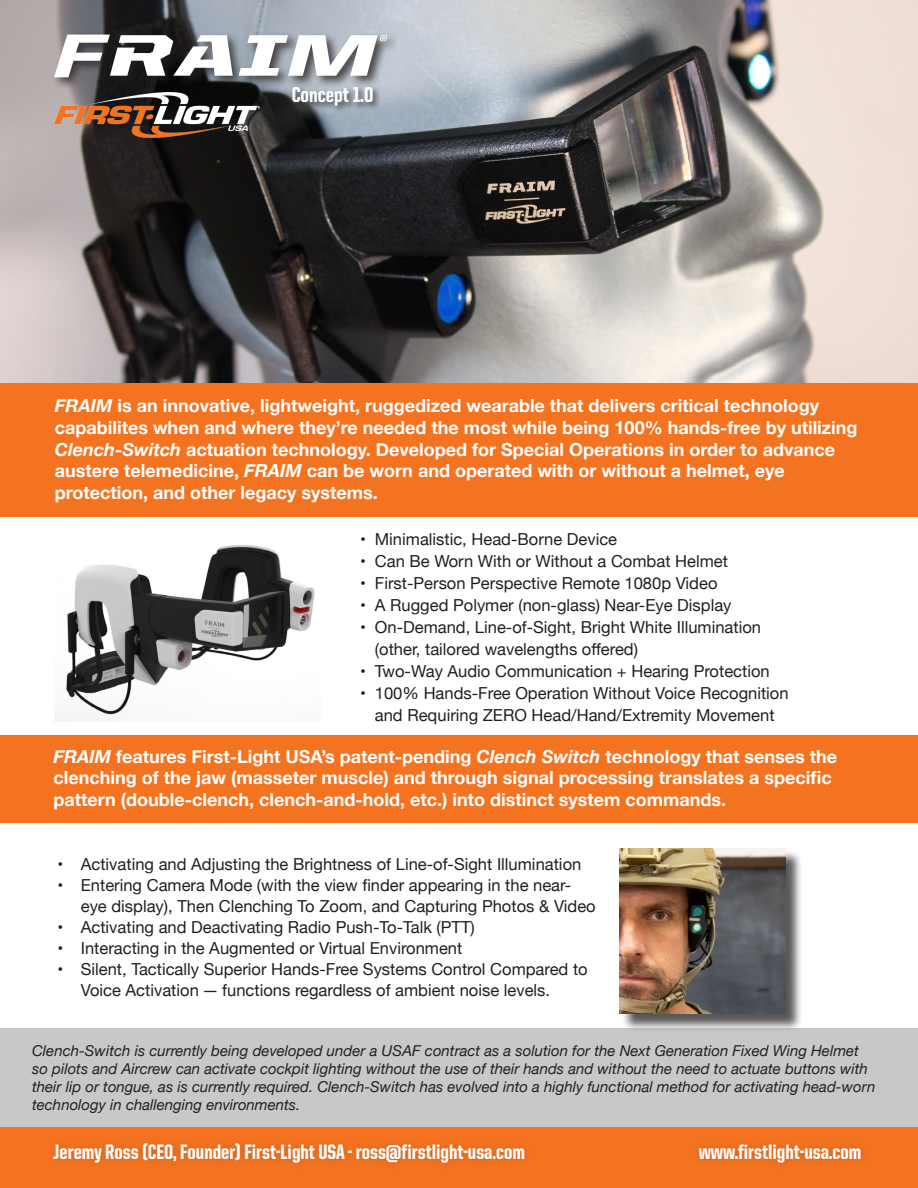
<style>
.page{position:relative;width:918px;height:1188px;background:#fff}
.page>*{position:absolute;margin:0;border:0;box-sizing:border-box;transform-origin:0 0}
.t1{font:800 21.6px "United Sans Cond";color:#fff}
.t2{font:800 21px "United Sans Cond";color:#fff}
.t3{font:700 18px/21.6px "Helvetica Neue";color:#fff}
.t4{font:16.5px/22px "Helvetica Neue";color:#231f20}
.t5{font:italic 15px/18px "Helvetica Neue";color:#231f20}
.s1{font-style:italic}
</style>
<div class="page">
<div style="left:0;top:383px;width:918px;height:133px;background:#f47321"></div>
<img style="left:0;top:0;width:918px;height:383px">
<div style="left:0;top:1029px;width:918px;height:99px;background:#c8c8c9"></div>
<div style="left:0;top:1128px;width:918px;height:60px;background:#f47321"></div>
<div style="left:46px;top:1136px;width:487px;height:35px;background:#231f20;opacity:.2"></div>
<div style="left:52px;top:31px;width:347px;height:59px;background:#231f20;opacity:.75"></div>
<svg style="left:239px;top:35px;width:148px;height:41px"></svg>
<svg style="left:54px;top:35px;width:179px;height:42px"></svg>
<div style="left:0;top:736px;width:918px;height:87px;background:#f47321"></div>
<div style="left:621px;top:850px;width:182px;height:181px;background:#231f20;opacity:.75"></div>
<img style="left:620px;top:849px;width:165px;height:165px">
<div style="left:290px;top:85px;width:92px;height:29px;background:#231f20;opacity:.75"></div>
<img style="left:55px;top:93px;width:204px;height:44px">
<div style="left:692px;top:1137px;width:177px;height:34px;background:#231f20;opacity:.2"></div>
<img style="left:55px;top:545px;width:260px;height:176px">
<p class="t1" style="left:292px;top:83px;width:83px">Concept 1.0</p>
<p class="t3" style="left:55px;top:396px;width:804px"><span class="s1">FRAIM</span> is an innovative, lightweight, ruggedized wearable that delivers critical technology capabilites when and where they’re needed the most while being 100% hands-free by utilizing <span class="s1">Clench-Switch</span> actuation technology. Developed for Special Operations in order to advance austere telemedicine, <span class="s1">FRAIM</span> can be worn and operated with or without a helmet, eye protection, and other legacy systems.</p>
<p class="t4" style="left:360px;top:529px;width:259px">• Minimalistic, Head-Borne Device</p>
<p class="t4" style="left:360px;top:551px;width:369px">• Can Be Worn With or Without a Combat Helmet</p>
<p class="t4" style="left:360px;top:573px;width:359px">• First-Person Perspective Remote 1080p Video</p>
<p class="t4" style="left:360px;top:595px;width:373px">• A Rugged Polymer (non-glass) Near-Eye Display</p>
<p class="t4" style="left:375px;top:617px;width:388px;text-indent:-15px">• On-Demand, Line-of-Sight, Bright White Illumination (other, tailored wavelengths offered)</p>
<p class="t4" style="left:360px;top:661px;width:411px">• Two-Way Audio Communication + Hearing Protection</p>
<p class="t4" style="left:360px;top:683px;width:430px;text-align:center">• 100% Hands-Free Operation Without Voice Recognition and Requiring ZERO Head/Hand/Extremity Movement</p>
<p class="t3" style="left:54px;top:746px;width:785px"><span class="s1">FRAIM</span> features First-Light USA’s patent-pending <span class="s1">Clench Switch</span> technology that senses the clenching of the jaw (masseter muscle) and through signal processing translates a specific pattern (double-clench, clench-and-hold, etc.) into distinct system commands.</p>
<p class="t4" style="left:58px;top:854px;width:525px">• Activating and Adjusting the Brightness of Line-of-Sight Illumination</p>
<p class="t4" style="left:81px;top:876px;width:517px;line-height:21px;text-indent:-23px">• Entering Camera Mode (with the view finder appearing in the near&shy;eye display), Then Clenching To Zoom, and Capturing Photos &amp; Video</p>
<p class="t4" style="left:58px;top:917px;width:419px">• Activating and Deactivating Radio Push-To-Talk (PTT)</p>
<p class="t4" style="left:58px;top:938px;width:406px">• Interacting in the Augmented or Virtual Environment</p>
<p class="t4" style="left:81px;top:960px;width:508px;line-height:21px;text-indent:-23px">• Silent, Tactically Superior Hands-Free Systems Control Compared to<br>Voice Activation — functions regardless of ambient noise levels.</p>
<p class="t5" style="left:32px;top:1043px;width:845px">Clench-Switch is currently being developed under a USAF contract as a solution for the Next Generation Fixed Wing Helmet so pilots and Aircrew can activate cockpit lighting without the use of their hands and without the need to actuate buttons with their lip or tongue, as is currently required. Clench-Switch has evolved into a highly functional method for activating head-worn technology in challenging environments.</p>
<p class="t2" style="left:699px;top:1141px;width:164px">www.firstlight-usa.com</p>
<p class="t2" style="left:53px;top:1141px;width:473px">Jeremy Ross (CEO, Founder) First-Light USA - ross@firstlight-usa.com</p>
</div>
